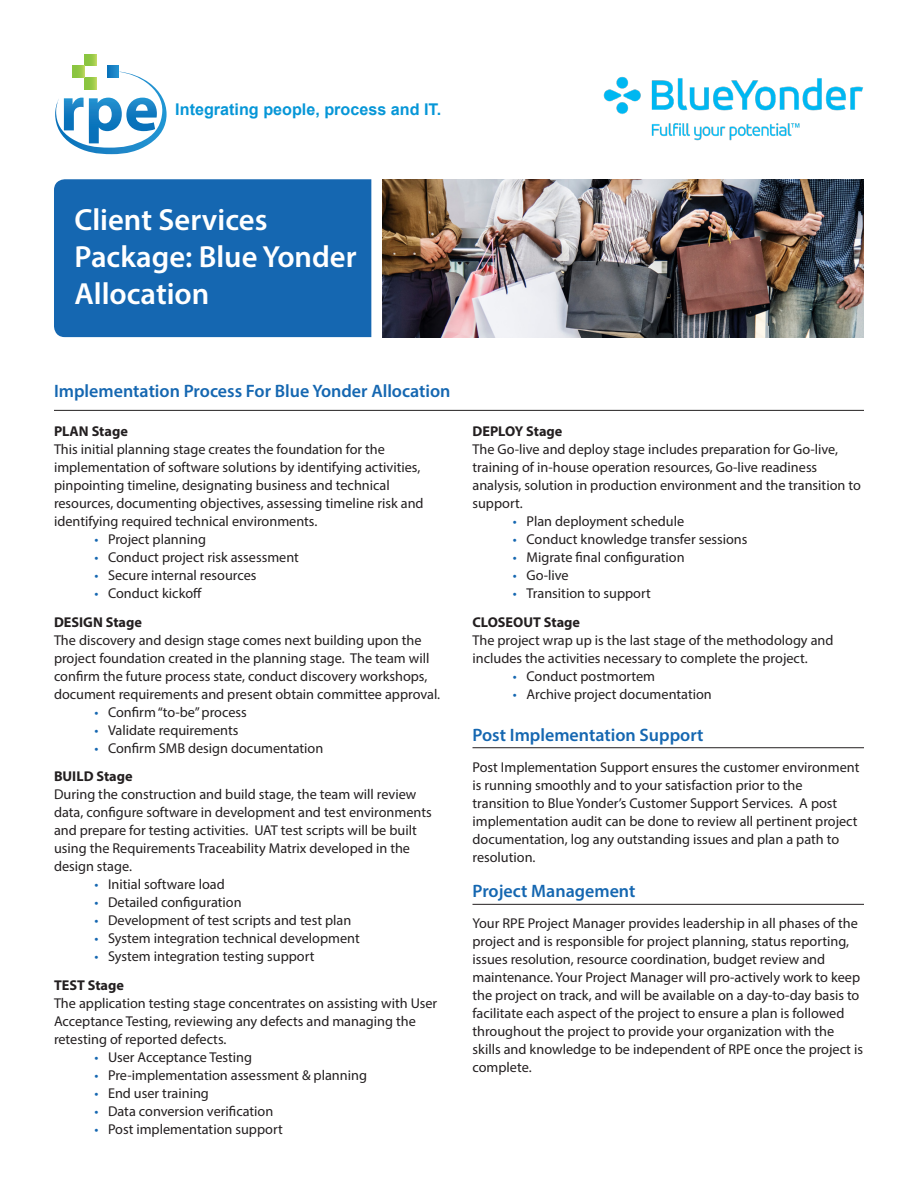
<style>
.page{position:relative;width:918px;height:1188px;background:#fff}
.page>*{position:absolute;margin:0;border:0;box-sizing:border-box;transform-origin:0 0}
.t1{font:600 30.6px/36.8px "Myriad Pro";color:#fff}
.t2{font:600 18px "Myriad Pro";color:#1567b1}
.t3{font:700 16.2px "Arial";color:#0696d7}
.t4{font:14.25px/18px "Myriad Pro";color:#231f20}
.t5{font:700 14.25px "Myriad Pro";color:#231f20}
.s1{color:#1567b1}
</style>
<div class="page">
<svg style="left:55px;top:54px;width:112px;height:100px"></svg>
<div style="left:54px;top:179px;width:317px;height:158px;background:#1567b1"></div>
<hr style="left:54px;top:410px;width:810px;height:1px;background:#231f20">
<hr style="left:472px;top:747px;width:392px;height:1px;background:#231f20">
<hr style="left:472px;top:904px;width:392px;height:1px;background:#231f20">
<img style="left:382px;top:179px;width:482px;height:158px">
<img style="left:603px;top:76px;width:260px;height:65px">
<p class="t3" style="left:175px;top:100px;width:267px">Integrating people, process and IT.</p>
<p class="t1" style="left:75px;top:201px;width:284px">Client Services<br>Package: Blue Yonder<br>Allocation</p>
<p class="t2" style="left:54px;top:380px;width:398px">Implementation Process For Blue Yonder Allocation</p>
<p class="t5" style="left:54px;top:422px;width:75px">PLAN Stage</p>
<p class="t4" style="left:54px;top:440px;width:371px">This initial planning stage creates the foundation for the implementation of software solutions by identifying activities, pinpointing timeline, designating business and technical resources, documenting objectives, assessing timeline risk and identifying required technical environments.</p>
<p class="t4" style="left:94px;top:530px;width:113px"><span class="s1">•</span> Project planning</p>
<p class="t4" style="left:94px;top:548px;width:206px"><span class="s1">•</span> Conduct project risk assessment</p>
<p class="t4" style="left:94px;top:566px;width:164px"><span class="s1">•</span> Secure internal resources</p>
<p class="t4" style="left:94px;top:584px;width:109px"><span class="s1">•</span> Conduct kickoff</p>
<p class="t5" style="left:54px;top:613px;width:89px">DESIGN Stage</p>
<p class="t4" style="left:54px;top:631px;width:388px">The discovery and design stage comes next building upon the project foundation created in the planning stage. The team will confirm the future process state, conduct discovery workshops, document requirements and present obtain committee approval.</p>
<p class="t4" style="left:94px;top:703px;width:154px"><span class="s1">•</span> Confirm “to-be” process</p>
<p class="t4" style="left:94px;top:721px;width:145px"><span class="s1">•</span> Validate requirements</p>
<p class="t4" style="left:94px;top:739px;width:230px"><span class="s1">•</span> Confirm SMB design documentation</p>
<p class="t5" style="left:54px;top:767px;width:80px">BUILD Stage</p>
<p class="t4" style="left:54px;top:785px;width:379px">During the construction and build stage, the team will review data, configure software in development and test environments and prepare for testing activities. UAT test scripts will be built using the Requirements Traceability Matrix developed in the design stage.</p>
<p class="t4" style="left:94px;top:875px;width:132px"><span class="s1">•</span> Initial software load</p>
<p class="t4" style="left:94px;top:893px;width:149px"><span class="s1">•</span> Detailed configuration</p>
<p class="t4" style="left:94px;top:911px;width:258px"><span class="s1">•</span> Development of test scripts and test plan</p>
<p class="t4" style="left:94px;top:929px;width:267px"><span class="s1">•</span> System integration technical development</p>
<p class="t4" style="left:94px;top:947px;width:222px"><span class="s1">•</span> System integration testing support</p>
<p class="t5" style="left:54px;top:976px;width:72px">TEST Stage</p>
<p class="t4" style="left:54px;top:994px;width:385px">The application testing stage concentrates on assisting with User<br>Acceptance Testing, reviewing any defects and managing the retesting of reported defects.</p>
<p class="t4" style="left:94px;top:1048px;width:159px"><span class="s1">•</span> User Acceptance Testing</p>
<p class="t4" style="left:94px;top:1066px;width:274px"><span class="s1">•</span> Pre-implementation assessment &amp; planning</p>
<p class="t4" style="left:94px;top:1084px;width:116px"><span class="s1">•</span> End user training</p>
<p class="t4" style="left:94px;top:1102px;width:180px"><span class="s1">•</span> Data conversion verification</p>
<p class="t4" style="left:94px;top:1120px;width:190px"><span class="s1">•</span> Post implementation support</p>
<p class="t5" style="left:472px;top:422px;width:91px">DEPLOY Stage</p>
<p class="t4" style="left:472px;top:440px;width:390px">The Go-live and deploy stage includes preparation for Go-live, training of in-house operation resources, Go-live readiness analysis, solution in production environment and the transition to support.</p>
<p class="t4" style="left:513px;top:512px;width:173px"><span class="s1">•</span> Plan deployment schedule</p>
<p class="t4" style="left:513px;top:530px;width:236px"><span class="s1">•</span> Conduct knowledge transfer sessions</p>
<p class="t4" style="left:513px;top:548px;width:173px"><span class="s1">•</span> Migrate final configuration</p>
<p class="t4" style="left:513px;top:566px;width:57px"><span class="s1">•</span> Go-live</p>
<p class="t4" style="left:513px;top:584px;width:139px"><span class="s1">•</span> Transition to support</p>
<p class="t5" style="left:472px;top:613px;width:109px">CLOSEOUT Stage</p>
<p class="t4" style="left:472px;top:631px;width:363px">The project wrap up is the last stage of the methodology and includes the activities necessary to complete the project.</p>
<p class="t4" style="left:513px;top:667px;width:144px"><span class="s1">•</span> Conduct postmortem</p>
<p class="t4" style="left:513px;top:685px;width:200px"><span class="s1">•</span> Archive project documentation</p>
<p class="t2" style="left:472px;top:723px;width:233px">Post Implementation Support</p>
<p class="t4" style="left:472px;top:758px;width:388px">Post Implementation Support ensures the customer environment is running smoothly and to your satisfaction prior to the transition to Blue Yonder’s Customer Support Services. A post implementation audit can be done to review all pertinent project documentation, log any outstanding issues and plan a path to resolution.</p>
<p class="t2" style="left:472px;top:879px;width:165px">Project Management</p>
<p class="t4" style="left:472px;top:914px;width:392px">Your RPE Project Manager provides leadership in all phases of the project and is responsible for project planning, status reporting, issues resolution, resource coordination, budget review and maintenance. Your Project Manager will pro-actively work to keep the project on track, and will be available on a day-to-day basis to facilitate each aspect of the project to ensure a plan is followed throughout the project to provide your organization with the skills and knowledge to be independent of RPE once the project is complete.</p>
</div>
